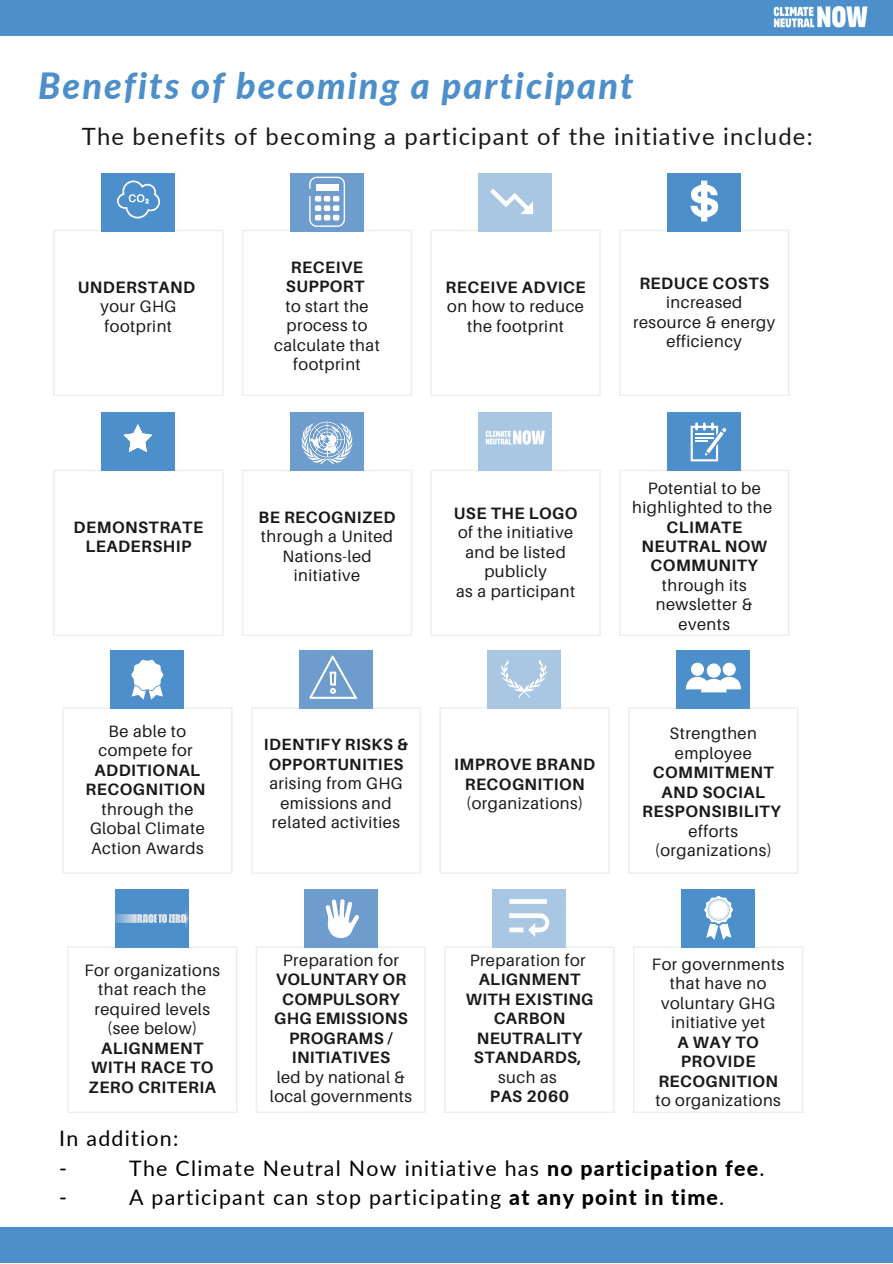
<style>
.page{position:relative;width:893px;height:1264px;background:#fff}
.page>*{position:absolute;margin:0;border:0;box-sizing:border-box;transform-origin:0 0}
.t1{font:italic 800 36.15px "Lato";letter-spacing:.055em;color:#4d8fcb}
.t2{font:23.85px "Lato";letter-spacing:.05em;color:#191919}
.t3{font:21.3px/29.2px "Lato";letter-spacing:.06em;color:#000}
.t4{font:16.5px/19.5px "Aileron";letter-spacing:.03em;color:#191919;text-align:center}
.t5{font:700 16.5px/19.5px "Aileron";letter-spacing:.03em;color:#191919;text-align:center}
.t6{font:700 16.2px/19.5px "Aileron";letter-spacing:.03em;color:#191919}
.s1{font-weight:800}
</style>
<div class="page">
<div style="left:0;top:0;width:892px;height:36px;background:#4d8fcb"></div>
<div style="left:0;top:1226px;width:892px;height:36px;background:#4d8fcb"></div>
<img style="left:773px;top:6px;width:95px;height:22px">
<svg style="left:53px;top:230px;width:170px;height:166px"></svg>
<div style="left:101px;top:173px;width:74px;height:58px;background:#4d8fcb"></div>
<svg style="left:117px;top:180px;width:43px;height:38px"></svg>
<div style="left:290px;top:173px;width:74px;height:58px;background:#6e9ccc"></div>
<svg style="left:431px;top:230px;width:170px;height:166px"></svg>
<div style="left:478px;top:173px;width:74px;height:58px;background:#a9c7e3"></div>
<svg style="left:619px;top:230px;width:170px;height:166px"></svg>
<div style="left:667px;top:173px;width:74px;height:58px;background:#4d8fcb"></div>
<svg style="left:53px;top:470px;width:170px;height:166px"></svg>
<div style="left:101px;top:413px;width:74px;height:58px;background:#4d8fcb"></div>
<div style="left:290px;top:413px;width:74px;height:58px;background:#6e9ccc"></div>
<svg style="left:431px;top:470px;width:170px;height:166px"></svg>
<div style="left:478px;top:413px;width:74px;height:58px;background:#a9c7e3"></div>
<svg style="left:619px;top:470px;width:170px;height:166px"></svg>
<div style="left:667px;top:413px;width:74px;height:58px;background:#4d8fcb"></div>
<svg style="left:62px;top:707px;width:170px;height:167px"></svg>
<div style="left:110px;top:650px;width:74px;height:58px;background:#4d8fcb"></div>
<svg style="left:251px;top:707px;width:170px;height:167px"></svg>
<div style="left:299px;top:650px;width:74px;height:58px;background:#6e9ccc"></div>
<svg style="left:440px;top:707px;width:170px;height:167px"></svg>
<div style="left:487px;top:650px;width:74px;height:58px;background:#a9c7e3"></div>
<svg style="left:628px;top:707px;width:170px;height:167px"></svg>
<div style="left:676px;top:650px;width:74px;height:58px;background:#4d8fcb"></div>
<svg style="left:67px;top:947px;width:170px;height:166px"></svg>
<div style="left:115px;top:889px;width:74px;height:59px;background:#4d8fcb"></div>
<svg style="left:256px;top:946px;width:170px;height:167px"></svg>
<div style="left:304px;top:889px;width:73px;height:59px;background:#6e9ccc"></div>
<svg style="left:444px;top:947px;width:170px;height:166px"></svg>
<div style="left:492px;top:889px;width:74px;height:59px;background:#a9c7e3"></div>
<svg style="left:633px;top:946px;width:170px;height:167px"></svg>
<div style="left:681px;top:889px;width:73px;height:59px;background:#4d8fcb"></div>
<svg style="left:242px;top:177px;width:170px;height:219px"></svg>
<svg style="left:490px;top:188px;width:43px;height:26px"></svg>
<svg style="left:690px;top:181px;width:28px;height:40px"></svg>
<svg style="left:124px;top:424px;width:28px;height:28px"></svg>
<svg style="left:242px;top:421px;width:170px;height:215px"></svg>
<img style="left:485px;top:430px;width:60px;height:15px">
<svg style="left:690px;top:422px;width:36px;height:39px"></svg>
<svg style="left:131px;top:659px;width:32px;height:40px"></svg>
<svg style="left:309px;top:655px;width:48px;height:44px"></svg>
<svg style="left:501px;top:660px;width:45px;height:38px"></svg>
<svg style="left:685px;top:662px;width:55px;height:30px"></svg>
<img style="left:115px;top:908px;width:74px;height:21px">
<svg style="left:325px;top:899px;width:34px;height:39px"></svg>
<svg style="left:509px;top:899px;width:40px;height:38px"></svg>
<svg style="left:704px;top:895px;width:29px;height:44px"></svg>
<h1 class="t1" style="left:38px;top:63px;width:596px">Benefits of becoming a participant</h1>
<h2 class="t2" style="left:82px;top:121px;width:732px">The benefits of becoming a participant of the initiative include:</h2>
<p class="t5" style="left:78px;top:277px;width:119px">UNDERSTAND</p>
<p class="t4" style="left:100px;top:296px;width:77px;text-align:left">your GHG footprint</p>
<p class="t5" style="left:286px;top:257px;width:80px">RECEIVE<br>SUPPORT</p>
<p class="t4" style="left:274px;top:296px;width:107px">to start the process to calculate that footprint</p>
<p class="t5" style="left:445px;top:277px;width:141px">RECEIVE ADVICE</p>
<p class="t4" style="left:447px;top:296px;width:138px">on how to reduce the footprint</p>
<p class="t5" style="left:639px;top:273px;width:131px">REDUCE COSTS</p>
<p class="t4" style="left:633px;top:292px;width:144px">increased resource &amp; energy efficiency</p>
<p class="t5" style="left:74px;top:516px;width:131px">DEMONSTRATE<br>LEADERSHIP</p>
<p class="t5" style="left:258px;top:507px;width:139px">BE RECOGNIZED</p>
<p class="t4" style="left:261px;top:526px;width:133px">through a United<br>Nations-led initiative</p>
<p class="t4" style="left:98px;top:720px;width:95px">Be able to compete for</p>
<p class="t5" style="left:86px;top:759px;width:121px">ADDITIONAL<br>RECOGNITION</p>
<p class="t4" style="left:90px;top:798px;width:116px">through the<br>Global Climate<br>Action Awards</p>
<p class="t4" style="left:84px;top:959px;width:137px">For organizations that reach the required levels (see below)</p>
<p class="t5" style="left:89px;top:1037px;width:129px">ALIGNMENT<br>WITH RACE TO<br>ZERO CRITERIA</p>
<p class="t6" style="left:264px;top:734px;width:145px">IDENTIFY RISKS &amp;<br>OPPORTUNITIES</p>
<p class="t4" style="left:269px;top:773px;width:135px">arising from GHG emissions and related activities</p>
<p class="t4" style="left:283px;top:950px;width:117px">Preparation for</p>
<p class="t5" style="left:274px;top:969px;width:135px">VOLUNTARY OR<br>COMPULSORY<br>GHG EMISSIONS<br>PROGRAMS /<br>INITIATIVES</p>
<p class="t4" style="left:270px;top:1066px;width:143px">led by national &amp; local governments</p>
<p class="t5" style="left:454px;top:503px;width:125px">USE THE LOGO</p>
<p class="t4" style="left:456px;top:522px;width:121px">of the initiative and be listed publicly<br>as a participant</p>
<p class="t5" style="left:454px;top:754px;width:142px">IMPROVE BRAND<br>RECOGNITION</p>
<p class="t4" style="left:466px;top:793px;width:119px">(organizations)</p>
<p class="t4" style="left:469px;top:950px;width:117px">Preparation for</p>
<p class="t5" style="left:465px;top:969px;width:129px">ALIGNMENT<br>WITH EXISTING<br>CARBON<br>NEUTRALITY<br>STANDARDS,</p>
<p class="t4" style="left:498px;top:1066px;width:60px">such as</p>
<p class="t5" style="left:490px;top:1086px;width:81px">PAS 2060</p>
<p class="t4" style="left:632px;top:477px;width:141px">Potential to be highlighted to the</p>
<p class="t5" style="left:641px;top:516px;width:127px">CLIMATE<br>NEUTRAL NOW<br>COMMUNITY</p>
<p class="t4" style="left:655px;top:575px;width:98px">through its newsletter &amp; events</p>
<p class="t4" style="left:669px;top:723px;width:89px">Strengthen employee</p>
<p class="t5" style="left:642px;top:762px;width:140px">COMMITMENT<br>AND SOCIAL<br>RESPONSIBILITY</p>
<p class="t4" style="left:654px;top:820px;width:119px">efforts (organizations)</p>
<p class="t4" style="left:652px;top:954px;width:134px">For governments that have no voluntary GHG initiative yet</p>
<p class="t5" style="left:658px;top:1032px;width:121px">A WAY TO<br>PROVIDE<br>RECOGNITION</p>
<p class="t4" style="left:655px;top:1090px;width:127px">to organizations</p>
<p class="t3" style="left:59px;top:1123px;width:121px">In addition: -</p>
<p class="t3" style="left:129px;top:1152px;width:637px">The Climate Neutral Now initiative has <span class="s1">no participation fee</span>.</p>
<p class="t3" style="left:59px;top:1181px;width:9px">-</p>
<p class="t3" style="left:129px;top:1181px;width:596px">A participant can stop participating <span class="s1">at any point in time</span>.</p>
</div>
